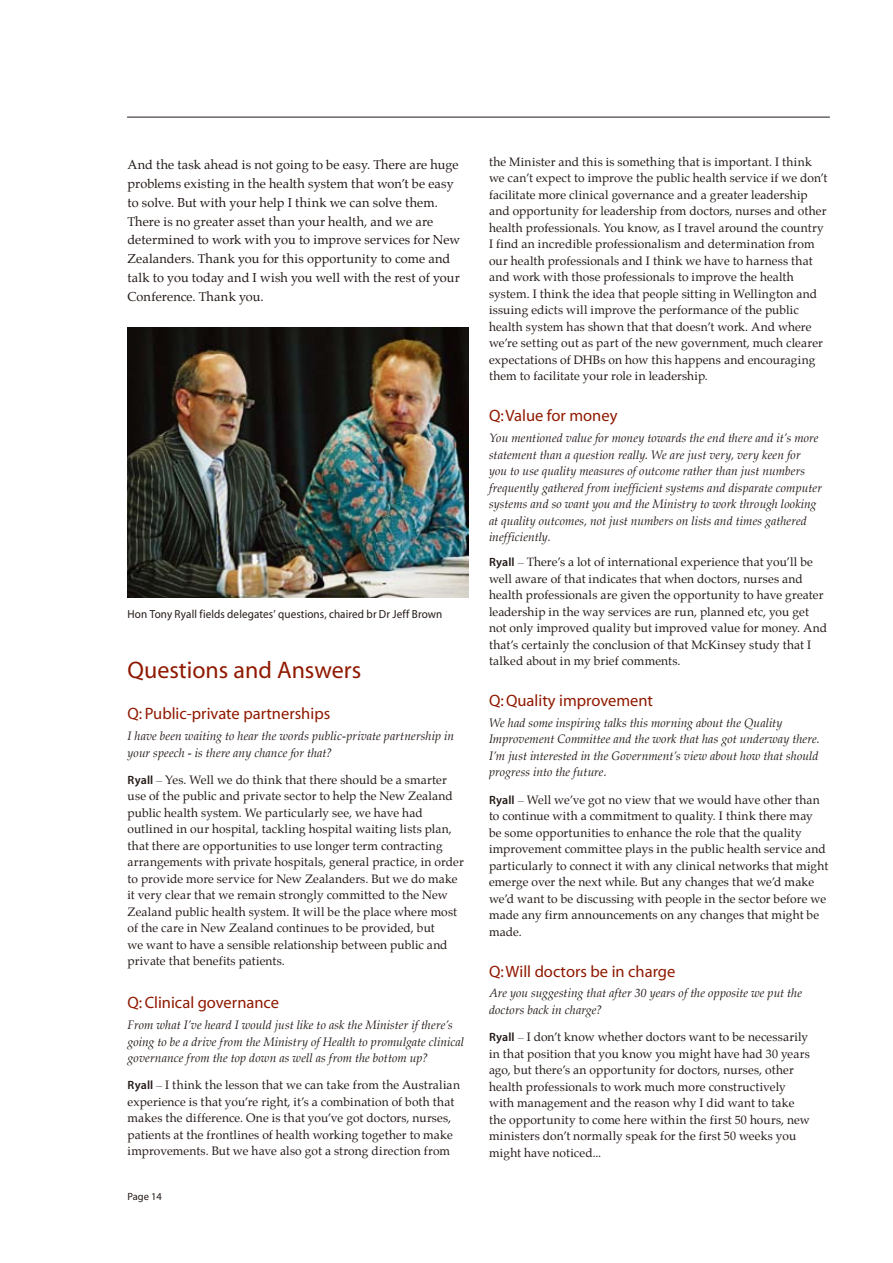
<style>
.page{position:relative;width:893px;height:1263px;background:#fff}
.page>*{position:absolute;margin:0;border:0;box-sizing:border-box;transform-origin:0 0}
.t1{font:24px "Myriad";color:#901900}
.t2{font:16.5px "Myriad";color:#901900}
.t3{font:12.75px/18.8px "Palatino";letter-spacing:.005em;color:#231916}
.t4{font:12px/16.5px "Palatino";letter-spacing:.01em;color:#231916}
.t5{font:italic 12px/16.5px "Palatino";letter-spacing:.005em;color:#231916}
.t6{font:11.7px "Myriad";letter-spacing:.01em;color:#231916;scale:.95 1}
.t7{font:10.5px "Myriad";color:#231916}
.s1{font-family:"Myriad Pro";font-weight:600}
.s2{font-style:italic}
</style>
<div class="page">
<hr style="left:127px;top:117px;width:703px;height:1px;background:#231916">
<img style="left:128px;top:327px;width:340px;height:271px">
<p class="t3" style="left:128px;top:155px;width:334px">And the task ahead is not going to be easy. There are huge problems existing in the health system that won’t be easy to solve. But with your help I think we can solve them.<br>There is no greater asset than your health, and we are determined to work with you to improve services for New Zealanders. Thank you for this opportunity to come and talk to you today and I wish you well with the rest of your Conference. Thank you.</p>
<p class="t4" style="left:489px;top:153px;width:340px">the Minister and this is something that is important. I think we can’t expect to improve the public health service if we don’t facilitate more clinical governance and a greater leadership and opportunity for leadership from doctors, nurses and other health professionals. You know, as I travel around the country I find an incredible professionalism and determination from our health professionals and I think we have to harness that and work with those professionals to improve the health system. I think the idea that people sitting in Wellington and issuing edicts will improve the performance of the public health system has shown that that doesn’t work. And where we’re setting out as part of the new government, much clearer expectations of DHBs on how this happens and encouraging them to facilitate your role in leadership.</p>
<h2 class="t2" style="left:489px;top:408px;width:130px">Q: Value for money</h2>
<p class="t5" style="left:489px;top:430px;width:334px">You mentioned value for money towards the end there and it’s more statement than a question really. We are just very, very keen for<br>you to use quality measures of outcome rather than just numbers frequently gathered from inefficient systems and disparate computer systems and so want you and the Ministry to work through looking at quality outcomes, not just numbers on lists and times gathered inefficiently.</p>
<p class="t4" style="left:489px;top:554px;width:340px"><span class="s1">Ryall</span> <span class="s2">–</span> There’s a lot of international experience that you’ll be well aware of that indicates that when doctors, nurses and health professionals are given the opportunity to have greater leadership in the way services are run, planned etc, you get not only improved quality but improved value for money. And that’s certainly the conclusion of that McKinsey study that I talked about in my brief comments.</p>
<h2 class="t2" style="left:489px;top:692px;width:166px">Q: Quality improvement</h2>
<p class="t5" style="left:489px;top:715px;width:332px">We had some inspiring talks this morning about the Quality Improvement Committee and the work that has got underway there.<br>I’m just interested in the Government’s view about how that should progress into the future.</p>
<p class="t4" style="left:489px;top:791px;width:341px"><span class="s1">Ryall</span> <span class="s2">–</span> Well we’ve got no view that we would have other than to continue with a commitment to quality. I think there may be some opportunities to enhance the role that the quality improvement committee plays in the public health service and particularly to connect it with any clinical networks that might emerge over the next while. But any changes that we’d make we’d want to be discussing with people in the sector before we made any firm announcements on any changes that might be made.</p>
<h2 class="t2" style="left:489px;top:963px;width:188px">Q: Will doctors be in charge</h2>
<p class="t5" style="left:489px;top:985px;width:315px">Are you suggesting that after 30 years of the opposite we put the doctors back in charge?</p>
<p class="t4" style="left:489px;top:1029px;width:322px"><span class="s1">Ryall</span> <span class="s2">–</span> I don’t know whether doctors want to be necessarily in that position that you know you might have had 30 years ago, but there’s an opportunity for doctors, nurses, other health professionals to work much more constructively with management and the reason why I did want to take the opportunity to come here within the first 50 hours, new ministers don’t normally speak for the first 50 weeks you might have noticed...</p>
<p class="t6" style="left:128px;top:608px;width:333px">Hon Tony Ryall fields delegates’ questions, chaired br Dr Jeff Brown</p>
<h1 class="t1" style="left:128px;top:658px;width:235px">Questions and Answers</h1>
<h2 class="t2" style="left:128px;top:706px;width:204px">Q: Public-private partnerships</h2>
<p class="t5" style="left:128px;top:728px;width:328px">I have been waiting to hear the words public-private partnership in your speech - is there any chance for that?</p>
<p class="t4" style="left:128px;top:771px;width:338px"><span class="s1">Ryall</span> <span class="s2">–</span> Yes. Well we do think that there should be a smarter use of the public and private sector to help the New Zealand public health system. We particularly see, we have had outlined in our hospital, tackling hospital waiting lists plan, that there are opportunities to use longer term contracting arrangements with private hospitals, general practice, in order to provide more service for New Zealanders. But we do make it very clear that we remain strongly committed to the New Zealand public health system. It will be the place where most of the care in New Zealand continues to be provided, but<br>we want to have a sensible relationship between public and private that benefits patients.</p>
<h2 class="t2" style="left:128px;top:995px;width:153px">Q: Clinical governance</h2>
<p class="t5" style="left:128px;top:1017px;width:338px">From what I’ve heard I would just like to ask the Minister if there’s going to be a drive from the Ministry of Health to promulgate clinical governance from the top down as well as from the bottom up?</p>
<p class="t4" style="left:128px;top:1077px;width:334px"><span class="s1">Ryall</span> <span class="s2">–</span> I think the lesson that we can take from the Australian experience is that you’re right, it’s a combination of both that makes the difference. One is that you’ve got doctors, nurses, patients at the frontlines of health working together to make improvements. But we have also got a strong direction from</p>
<p class="t7" style="left:128px;top:1191px;width:36px">Page 14</p>
</div>
